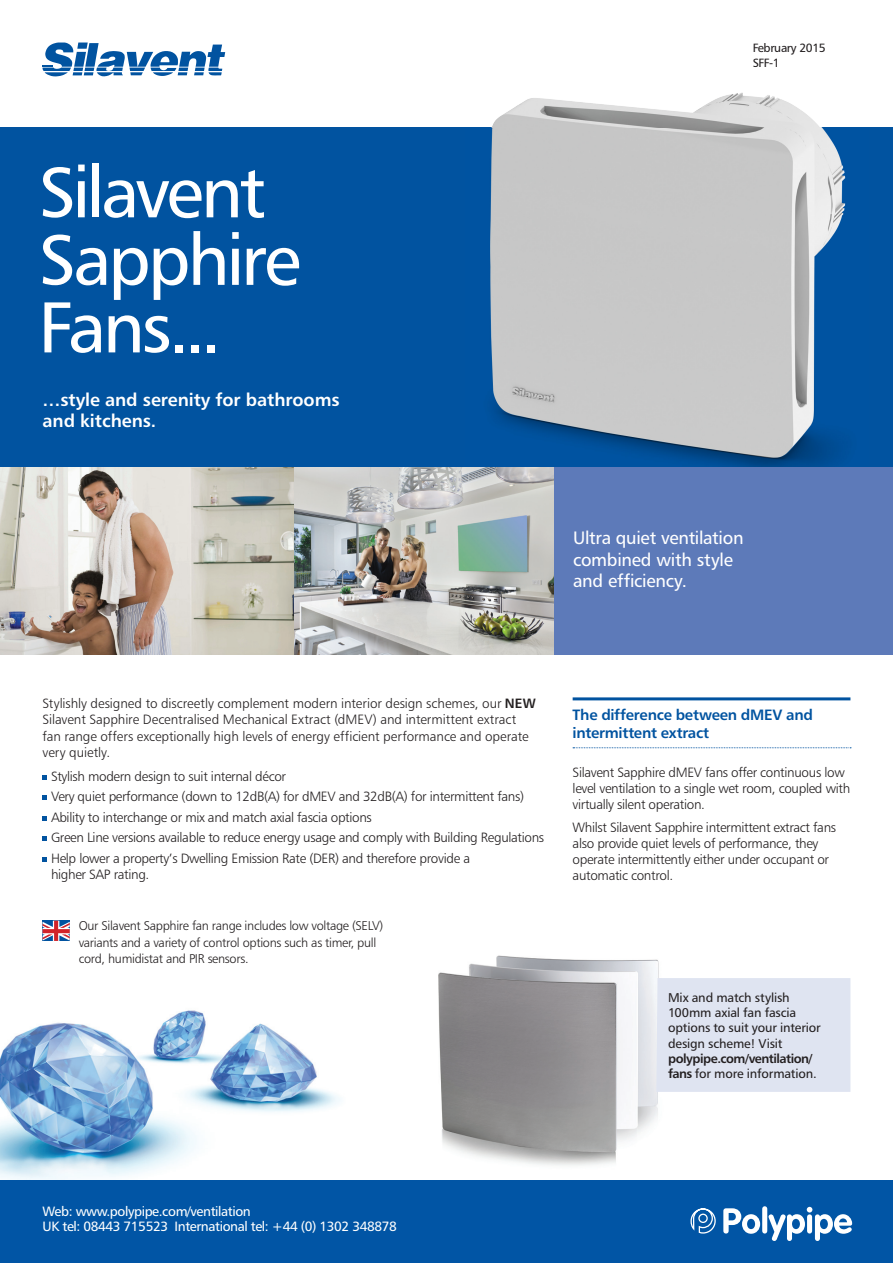
<style>
.page{position:relative;width:893px;height:1263px;background:#fff}
.page>*{position:absolute;margin:0;border:0;box-sizing:border-box;transform-origin:0 0}
.t1{font:72px/67.5px "Humanist 777 BT Roman B";letter-spacing:-.05em;color:#fff}
.t2{font:18px/21.6px "Humanist 777 BT Roman B";letter-spacing:-.015em;color:#fff}
.t3{font:18px/21.6px "Humanist 777 BT Bold B";letter-spacing:-.005em;color:#fff}
.t4{font:15px/18px "Humanist 777 BT Bold B";letter-spacing:-.02em;color:#0153a0}
.Body_copy{font:13.5px/16.2px "Humanist 777 BT Light B";letter-spacing:-.025em;color:#231f20}
.Body_copy-2{font:13.5px/16.2px "Humanist 777 BT Light B";letter-spacing:-.005em;color:#231f20}
.t5{font:13.5px/15px "Humanist 777 BT Roman B";letter-spacing:-.03em;color:#fff}
.Body_copy-3{font:12.75px/16.2px "Humanist 777 BT Light B";letter-spacing:-.025em;color:#231f20}
.t6{font:12.75px/15.3px "Humanist 777 BT Roman B";letter-spacing:-.015em;color:#231f20}
.t7{font:12px/15px "Humanist 777 BT Roman B";letter-spacing:-.03em;color:#231f20}
.s1{font-family:"Humanist 777 BT Bold B"}
</style>
<div class="page">
<img style="left:0;top:1010px;width:340px;height:170px">
<div style="left:0;top:128px;width:893px;height:340px;background:#0153a0"></div>
<img style="left:464px;top:93px;width:404px;height:375px">
<div style="left:0;top:1180px;width:893px;height:83px;background:#0155a5"></div>
<svg style="left:690px;top:1208px;width:26px;height:26px"></svg>
<svg style="left:723px;top:1208px;width:37px;height:26px"></svg>
<div style="left:762px;top:1206px;width:5px;height:27px;background:#fff;border-radius:3px"></div>
<svg style="left:769px;top:1207px;width:83px;height:34px"></svg>
<div style="left:553px;top:468px;width:340px;height:187px;background:#5d7ab9"></div>
<hr style="left:573px;top:697px;width:277px;height:3px;background:#0153a0">
<svg style="left:573px;top:747px;width:278px;height:1px"></svg>
<svg style="left:43px;top:775px;width:4px;height:4px"></svg>
<svg style="left:43px;top:795px;width:4px;height:5px"></svg>
<svg style="left:43px;top:816px;width:4px;height:4px"></svg>
<svg style="left:43px;top:836px;width:4px;height:5px"></svg>
<svg style="left:43px;top:857px;width:4px;height:4px"></svg>
<svg style="left:43px;top:921px;width:27px;height:20px"></svg>
<svg style="left:43px;top:43px;width:182px;height:33px"></svg>
<img style="left:0;top:468px;width:553px;height:187px">
<img style="left:438px;top:955px;width:221px;height:211px">
<div style="left:656px;top:978px;width:194px;height:114px;background:#dfe4f1"></div>
<p class="t1" style="left:38px;top:157px;width:264px">Silavent<br>Sapphire<br>Fans...</p>
<p class="t3" style="left:43px;top:388px;width:299px">…style and serenity for bathrooms and kitchens.</p>
<p class="t7" style="left:753px;top:40px;width:75px">February 2015<br>SFF-1</p>
<p class="t2" style="left:573px;top:527px;width:172px">Ultra quiet ventilation combined with style and efficiency.</p>
<p class="Body_copy-2" style="left:43px;top:695px;width:495px">Stylishly designed to discreetly complement modern interior design schemes, our <span class="s1">NEW </span>Silavent Sapphire Decentralised Mechanical Extract (dMEV) and intermittent extract fan range offers exceptionally high levels of energy efficient performance and operate very quietly.</p>
<p class="Body_copy" style="left:51px;top:768px;width:236px">Stylish modern design to suit internal décor</p>
<p class="Body_copy" style="left:51px;top:788px;width:475px">Very quiet performance (down to 12dB(A) for dMEV and 32dB(A) for intermittent fans)</p>
<p class="Body_copy" style="left:51px;top:809px;width:322px">Ability to interchange or mix and match axial fascia options</p>
<p class="Body_copy" style="left:51px;top:829px;width:495px">Green Line versions available to reduce energy usage and comply with Building Regulations</p>
<p class="Body_copy" style="left:51px;top:850px;width:421px">Help lower a property’s Dwelling Emission Rate (DER) and therefore provide a higher SAP rating.</p>
<p class="Body_copy-3" style="left:79px;top:918px;width:306px">Our Silavent Sapphire fan range includes low voltage (SELV) variants and a variety of control options such as timer, pull cord, humidistat and PIR sensors.</p>
<p class="t4" style="left:573px;top:706px;width:242px">The difference between dMEV and intermittent extract</p>
<p class="Body_copy" style="left:573px;top:764px;width:279px">Silavent Sapphire dMEV fans offer continuous low level ventilation to a single wet room, coupled with virtually silent operation.</p>
<p class="Body_copy" style="left:573px;top:819px;width:265px">Whilst Silavent Sapphire intermittent extract fans also provide quiet levels of performance, they operate intermittently either under occupant or automatic control.</p>
<p class="t6" style="left:668px;top:989px;width:154px">Mix and match stylish<br>100mm axial fan fascia options to suit your interior design scheme! Visit <span class="s1">polypipe.com/ventilation/ fans</span> for more information.</p>
<p class="t5" style="left:43px;top:1204px;width:356px">Web: www.polypipe.com/ventilation<br>UK tel: 08443 715523 International tel: +44 (0) 1302 348878</p>
</div>
